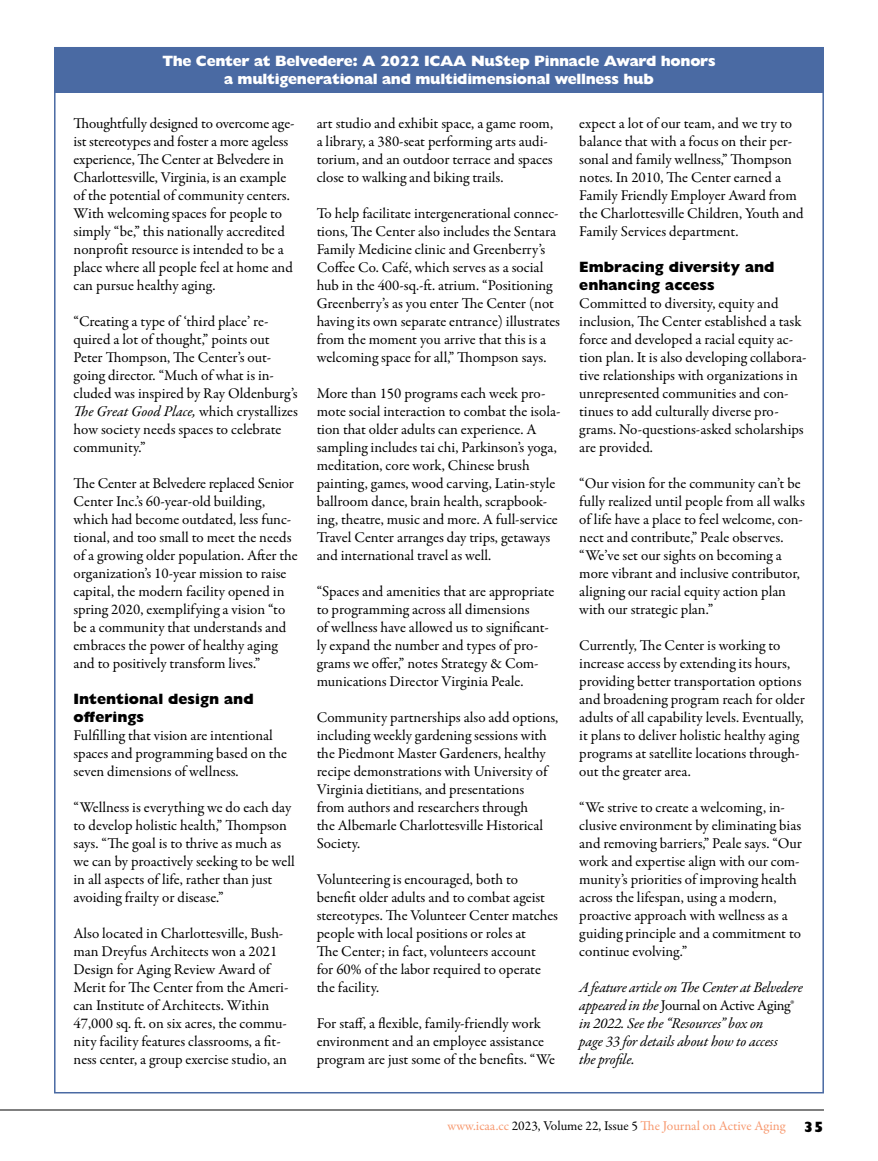
<style>
.page{position:relative;width:878px;height:1161px;background:#fff}
.page>*{position:absolute;margin:0;border:0;box-sizing:border-box;transform-origin:0 0}
.t1{font:15px/18px "Garamond Premr Pro";color:#000}
.t2{font:italic 15px/18px "Garamond Premr Pro";letter-spacing:-.015em;color:#000}
.t3{font:800 15px/18px "Gill Sans Nova";letter-spacing:-.02em;color:#fff;text-align:center}
.t4{font:800 15px/18px "Gill Sans Nova";color:#000}
.t5{font:13.5px "Garamond Premr Pro";color:#f7986e}
.s1{font-style:italic}
.s2{font-style:normal}
.s3{color:#000}
.s4{font-family:"Gill Sans Nova";font-weight:800;font-size:15px;color:#000}
</style>
<div class="page">
<hr style="left:0;top:1110px;width:824px;height:1px;background:#000">
<div style="left:54px;top:47px;width:770px;height:45px;background:#4a6aa3"></div>
<p class="t3" style="left:162px;top:52px;width:554px">The Center at Belvedere: A 2022 ICAA NuStep Pinnacle Award honors a multigenerational and multidimensional wellness hub</p>
<p class="t1" style="left:74px;top:115px;width:222px">Thoughtfully designed to overcome age&shy;ist stereotypes and foster a more ageless experience, The Center at Belvedere in Charlottesville, Virginia, is an example of the potential of community centers.<br>With welcoming spaces for people to simply “be,” this nationally accredited nonprofit resource is intended to be a place where all people feel at home and can pursue healthy aging.</p>
<p class="t1" style="left:74px;top:313px;width:226px">“Creating a type of ‘third place’ re&shy;quired a lot of thought,” points out Peter Thompson, The Center’s out&shy;going director. “Much of what is in&shy;cluded was inspired by Ray Oldenburg’s <span class="s1">The Great Good Place,</span> which crystallizes how society needs spaces to celebrate community.”</p>
<p class="t1" style="left:74px;top:475px;width:226px">The Center at Belvedere replaced Senior Center Inc.’s 60-year-old building, which had become outdated, less func&shy;tional, and too small to meet the needs of a growing older population. After the organization’s 10-year mission to raise capital, the modern facility opened in spring 2020, exemplifying a vision “to be a community that understands and embraces the power of healthy aging and to positively transform lives.”</p>
<p class="t4" style="left:74px;top:690px;width:182px">Intentional design and offerings</p>
<p class="t1" style="left:74px;top:727px;width:215px">Fulfilling that vision are intentional spaces and programming based on the seven dimensions of wellness.</p>
<p class="t1" style="left:74px;top:799px;width:223px">“Wellness is everything we do each day to develop holistic health,” Thompson says. “The goal is to thrive as much as we can by proactively seeking to be well in all aspects of life, rather than just avoiding frailty or disease.”</p>
<p class="t1" style="left:74px;top:925px;width:216px">Also located in Charlottesville, Bush&shy;man Dreyfus Architects won a 2021<br>Design for Aging Review Award of Merit for The Center from the Ameri&shy;can Institute of Architects. Within 47,000 sq. ft. on six acres, the commu&shy;nity facility features classrooms, a fit&shy;ness center, a group exercise studio, an</p>
<p class="t1" style="left:316px;top:115px;width:238px">art studio and exhibit space, a game room, a library, a 380-seat performing arts audi&shy;torium, and an outdoor terrace and spaces close to walking and biking trails.</p>
<p class="t1" style="left:316px;top:205px;width:245px">To help facilitate intergenerational connec&shy;tions, The Center also includes the Sentara Family Medicine clinic and Greenberry’s Coffee Co. Café, which serves as a social hub in the 400-sq.-ft. atrium. “Positioning Greenberry’s as you enter The Center (not having its own separate entrance) illustrates from the moment you arrive that this is a welcoming space for all,” Thompson says.</p>
<p class="t1" style="left:316px;top:385px;width:245px">More than 150 programs each week pro&shy;mote social interaction to combat the isola&shy;tion that older adults can experience. A sampling includes tai chi, Parkinson’s yoga, meditation, core work, Chinese brush painting, games, wood carving, Latin-style ballroom dance, brain health, scrapbook&shy;ing, theatre, music and more. A full-service Travel Center arranges day trips, getaways and international travel as well.</p>
<p class="t1" style="left:316px;top:583px;width:239px">“Spaces and amenities that are appropriate to programming across all dimensions<br>of wellness have allowed us to significant&shy;ly expand the number and types of pro&shy;grams we offer,” notes Strategy &amp; Com&shy;munications Director Virginia Peale.</p>
<p class="t1" style="left:316px;top:709px;width:243px">Community partnerships also add options, including weekly gardening sessions with the Piedmont Master Gardeners, healthy recipe demonstrations with University of Virginia dietitians, and presentations<br>from authors and researchers through<br>the Albemarle Charlottesville Historical Society.</p>
<p class="t1" style="left:316px;top:871px;width:243px">Volunteering is encouraged, both to benefit older adults and to combat ageist stereotypes. The Volunteer Center matches people with local positions or roles at<br>The Center; in fact, volunteers account<br>for 60% of the labor required to operate the facility.</p>
<p class="t1" style="left:316px;top:1015px;width:240px">For staff, a flexible, family-friendly work environment and an employee assistance program are just some of the benefits. “We</p>
<p class="t1" style="left:579px;top:115px;width:226px">expect a lot of our team, and we try to balance that with a focus on their per&shy;sonal and family wellness,” Thompson notes. In 2010, The Center earned a Family Friendly Employer Award from the Charlottesville Children, Youth and Family Services department.</p>
<p class="t4" style="left:579px;top:258px;width:197px">Embracing diversity and enhancing access</p>
<p class="t1" style="left:579px;top:295px;width:229px">Committed to diversity, equity and inclusion, The Center established a task force and developed a racial equity ac&shy;tion plan. It is also developing collabora&shy;tive relationships with organizations in unrepresented communities and con&shy;tinues to add culturally diverse pro&shy;grams. No-questions-asked scholarships are provided.</p>
<p class="t1" style="left:579px;top:475px;width:227px">“Our vision for the community can’t be fully realized until people from all walks of life have a place to feel welcome, con&shy;nect and contribute,” Peale observes. “We’ve set our sights on becoming a more vibrant and inclusive contributor, aligning our racial equity action plan with our strategic plan.”</p>
<p class="t1" style="left:579px;top:637px;width:227px">Currently, The Center is working to increase access by extending its hours, providing better transportation options and broadening program reach for older adults of all capability levels. Eventually, it plans to deliver holistic healthy aging programs at satellite locations through&shy;out the greater area.</p>
<p class="t1" style="left:579px;top:799px;width:224px">“We strive to create a welcoming, in&shy;clusive environment by eliminating bias and removing barriers,” Peale says. “Our work and expertise align with our com&shy;munity’s priorities of improving health across the lifespan, using a modern, proactive approach with wellness as a guiding principle and a commitment to continue evolving.”</p>
<p class="t2" style="left:579px;top:979px;width:225px">A feature article on The Center at Belvedere appeared in the <span class="s2">Journal on Active Aging® </span>in 2022. See the “Resources” box on<br>page 33 for details about how to access<br>the profile.</p>
<p class="t5" style="left:447px;top:1118px;width:378px">www.icaa.cc <span class="s3">2023, Volume 22, Issue 5</span> The Journal on Active Aging <span class="s4">35</span></p>
</div>
